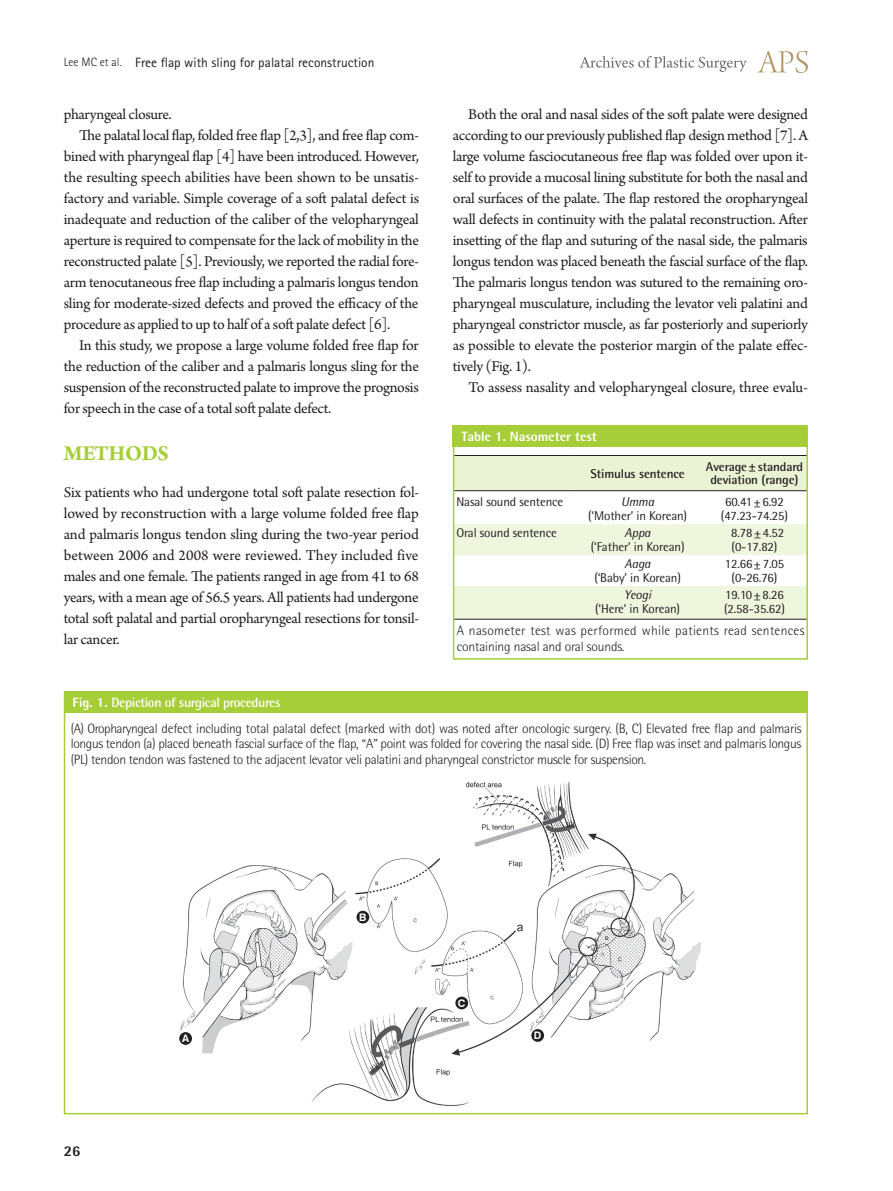
<style>
.page{position:relative;width:893px;height:1191px;background:#fff}
.page>*{position:absolute;margin:0;border:0;box-sizing:border-box;transform-origin:0 0}
.t1{font:700 22.5px "Arno Pro";letter-spacing:-.02em;color:#a6ce39}
.t2{font:15.75px/21px "Arno Pro";letter-spacing:-.02em;color:#231f20;text-align:justify}
.t3{font:800 15px "Rotis Semi Sans Std";color:#231f20}
.t4{font:300 13.5px/26px "Rotis Semi Sans Std";letter-spacing:-.025em;color:#231f20}
.t5{font:300 13.5px/15.6px "Rotis Semi Sans Std";letter-spacing:.02em;color:#231f20}
.t6{font:13.5px "Rotis Sans Serif Std";color:#231f20}
.t7{font:800 13.5px "Rotis Semi Sans Std";color:#fff}
.t8{font:12.75px/14px "Rotis Semi Sans Std";letter-spacing:-.01em;color:#231f20;text-align:center}
.t9{font:700 12.75px/14px "Rotis Semi Sans Std";letter-spacing:-.01em;color:#231f20;text-align:center}
.t10{font:italic 12.75px "Rotis Semi Sans Std";letter-spacing:-.01em;color:#231f20}
.t11{font:700 10.35px "Swiss 721 BT";color:#fff}
.s1{font-weight:300;font-size:12px}
.s2{font-weight:800;color:#fff}
.s3{font-weight:700;color:#fff}
.s4{font-family:"Arno Pro";font-weight:400}
</style>
<div class="page">
<svg style="left:757px;top:51px;width:51px;height:22px"></svg>
<svg style="left:579px;top:56px;width:168px;height:16px"></svg>
<svg style="left:456px;top:456px;width:349px;height:163px"></svg>
<hr style="left:454px;top:619px;width:119px;height:1px;background:#231f20">
<hr style="left:573px;top:619px;width:129px;height:1px;background:#231f20">
<hr style="left:702px;top:619px;width:105px;height:1px;background:#231f20">
<hr style="left:454px;top:455px;width:119px;height:1px;background:#231f20">
<hr style="left:573px;top:455px;width:129px;height:1px;background:#231f20">
<hr style="left:702px;top:455px;width:105px;height:1px;background:#231f20">
<hr style="left:454px;top:490px;width:119px;height:1px;background:#231f20">
<hr style="left:573px;top:490px;width:129px;height:1px;background:#231f20">
<hr style="left:702px;top:490px;width:105px;height:1px;background:#231f20">
<div style="left:453px;top:425px;width:354px;height:21px;background:#a6ce39"></div>
<div style="left:64px;top:691px;width:744px;height:21px;background:#a6ce39"></div>
<img style="left:179px;top:781px;width:522px;height:325px">
<div style="left:179px;top:1032px;width:13px;height:12px;background:#231f20;border-radius:50%"></div>
<div style="left:531px;top:1029px;width:13px;height:12px;background:#231f20;border-radius:50%"></div>
<div style="left:356px;top:910px;width:13px;height:13px;background:#231f20;border-radius:50%"></div>
<div style="left:455px;top:996px;width:13px;height:13px;background:#231f20;border-radius:50%"></div>
<div style="left:453px;top:425px;width:355px;height:234px;border:2px solid #a6ce39"></div>
<p class="t6" style="left:64px;top:54px;width:312px"><span class="s1">Lee MC et al.</span> Free flap with sling for palatal reconstruction</p>
<p class="t2" style="left:64px;top:105px;width:109px">pharyngeal closure.</p>
<p class="t2" style="left:79px;top:126px;width:341px">The palatal local flap, folded free flap [2,3], and free flap com-</p>
<p class="t2" style="left:64px;top:147px;width:357px">bined with pharyngeal flap [4] have been introduced. However,</p>
<p class="t2" style="left:64px;top:168px;width:357px">the resulting speech abilities have been shown to be unsatis-</p>
<p class="t2" style="left:64px;top:189px;width:357px">factory and variable. Simple coverage of a soft palatal defect is</p>
<p class="t2" style="left:64px;top:210px;width:357px">inadequate and reduction of the caliber of the velopharyngeal</p>
<p class="t2" style="left:64px;top:231px;width:357px">aperture is required to compensate for the lack of mobility in the</p>
<p class="t2" style="left:64px;top:252px;width:357px">reconstructed palate [5]. Previously, we reported the radial fore-</p>
<p class="t2" style="left:64px;top:273px;width:357px">arm tenocutaneous free flap including a palmaris longus tendon</p>
<p class="t2" style="left:64px;top:294px;width:356px">sling for moderate-sized defects and proved the efficacy of the</p>
<p class="t2" style="left:64px;top:315px;width:328px">procedure as applied to up to half of a soft palate defect [6].</p>
<p class="t2" style="left:79px;top:336px;width:341px">In this study, we propose a large volume folded free flap for</p>
<p class="t2" style="left:64px;top:357px;width:357px">the reduction of the caliber and a palmaris longus sling for the</p>
<p class="t2" style="left:64px;top:378px;width:357px">suspension of the reconstructed palate to improve the prognosis</p>
<p class="t2" style="left:64px;top:399px;width:269px">for speech in the case of a total soft palate defect.</p>
<h1 class="t1" style="left:64px;top:441px;width:107px">METHODS</h1>
<p class="t2" style="left:64px;top:483px;width:357px">Six patients who had undergone total soft palate resection fol&shy;lowed by reconstruction with a large volume folded free flap and palmaris longus tendon sling during the two-year period between 2006 and 2008 were reviewed. They included five males and one female. The patients ranged in age from 41 to 68 years, with a mean age of 56.5 years. All patients had undergone total soft palatal and partial oropharyngeal resections for tonsil&shy;lar cancer.</p>
<p class="t2" style="left:453px;top:105px;width:357px;text-indent:15px">Both the oral and nasal sides of the soft palate were designed according to our previously published flap design method [7]. A large volume fasciocutaneous free flap was folded over upon it&shy;self to provide a mucosal lining substitute for both the nasal and oral surfaces of the palate. The flap restored the oropharyngeal wall defects in continuity with the palatal reconstruction. After insetting of the flap and suturing of the nasal side, the palmaris longus tendon was placed beneath the fascial surface of the flap.<br>The palmaris longus tendon was sutured to the remaining oro&shy;pharyngeal musculature, including the levator veli palatini and pharyngeal constrictor muscle, as far posteriorly and superiorly as possible to elevate the posterior margin of the palate effec&shy;tively (Fig. 1).</p>
<p class="t2" style="left:468px;top:378px;width:341px">To assess nasality and velopharyngeal closure, three evalu-</p>
<p class="t7" style="left:461px;top:427px;width:137px">Table 1. Nasometer test</p>
<p class="t9" style="left:591px;top:466px;width:96px">Stimulus sentence</p>
<p class="t9" style="left:706px;top:459px;width:99px">Average±standard deviation (range)</p>
<p class="t8" style="left:456px;top:495px;width:108px">Nasal sound sentence</p>
<p class="t10" style="left:621px;top:494px;width:35px">Umma</p>
<p class="t8" style="left:588px;top:508px;width:100px">(‘Mother’ in Korean)</p>
<p class="t8" style="left:721px;top:495px;width:69px">60.41±6.92 (47.23-74.25)</p>
<p class="t8" style="left:456px;top:525px;width:102px">Oral sound sentence</p>
<p class="t10" style="left:625px;top:525px;width:28px">Appa</p>
<p class="t8" style="left:591px;top:539px;width:95px">(‘Father’ in Korean)</p>
<p class="t8" style="left:731px;top:525px;width:55px;text-align:left">8.78±4.52 (0-17.82)</p>
<p class="t10" style="left:625px;top:556px;width:28px">Aaga</p>
<p class="t8" style="left:594px;top:570px;width:88px">(‘Baby’ in Korean)</p>
<p class="t8" style="left:725px;top:556px;width:61px">12.66±7.05 (0-26.76)</p>
<p class="t10" style="left:624px;top:587px;width:28px">Yeogi</p>
<p class="t8" style="left:595px;top:601px;width:86px">(‘Here’ in Korean)</p>
<p class="t8" style="left:724px;top:587px;width:62px;text-align:left">19.10±8.26 (2.58-35.62)</p>
<p class="t5" style="left:457px;top:622px;width:349px">A nasometer test was performed while patients read sentences containing nasal and oral sounds.</p>
<p class="t4" style="left:71px;top:689px;width:732px"><span class="s2">Fig. 1.</span> <span class="s3">Depiction of surgical procedures<br></span>(A) Oropharyngeal defect including total palatal defect (marked with dot) was noted after oncologic surgery. (B, C) Elevated free flap and palmaris</p>
<p class="t4" style="left:71px;top:736px;width:732px;line-height:15.6px">longus tendon (a) placed beneath fascial surface of the flap, <span class="s4">“</span>A<span class="s4">”</span> point was folded for covering the nasal side. (D) Free flap was inset and palmaris longus (PL) tendon tendon was fastened to the adjacent levator veli palatini and pharyngeal constrictor muscle for suspension.</p>
<p class="t11" style="left:359px;top:911px;width:9px">B</p>
<p class="t11" style="left:458px;top:996px;width:9px">C</p>
<p class="t3" style="left:64px;top:1141px;width:18px">26</p>
<p class="t11" style="left:182px;top:1032px;width:9px">A</p>
<p class="t11" style="left:534px;top:1029px;width:9px">D</p>
</div>
